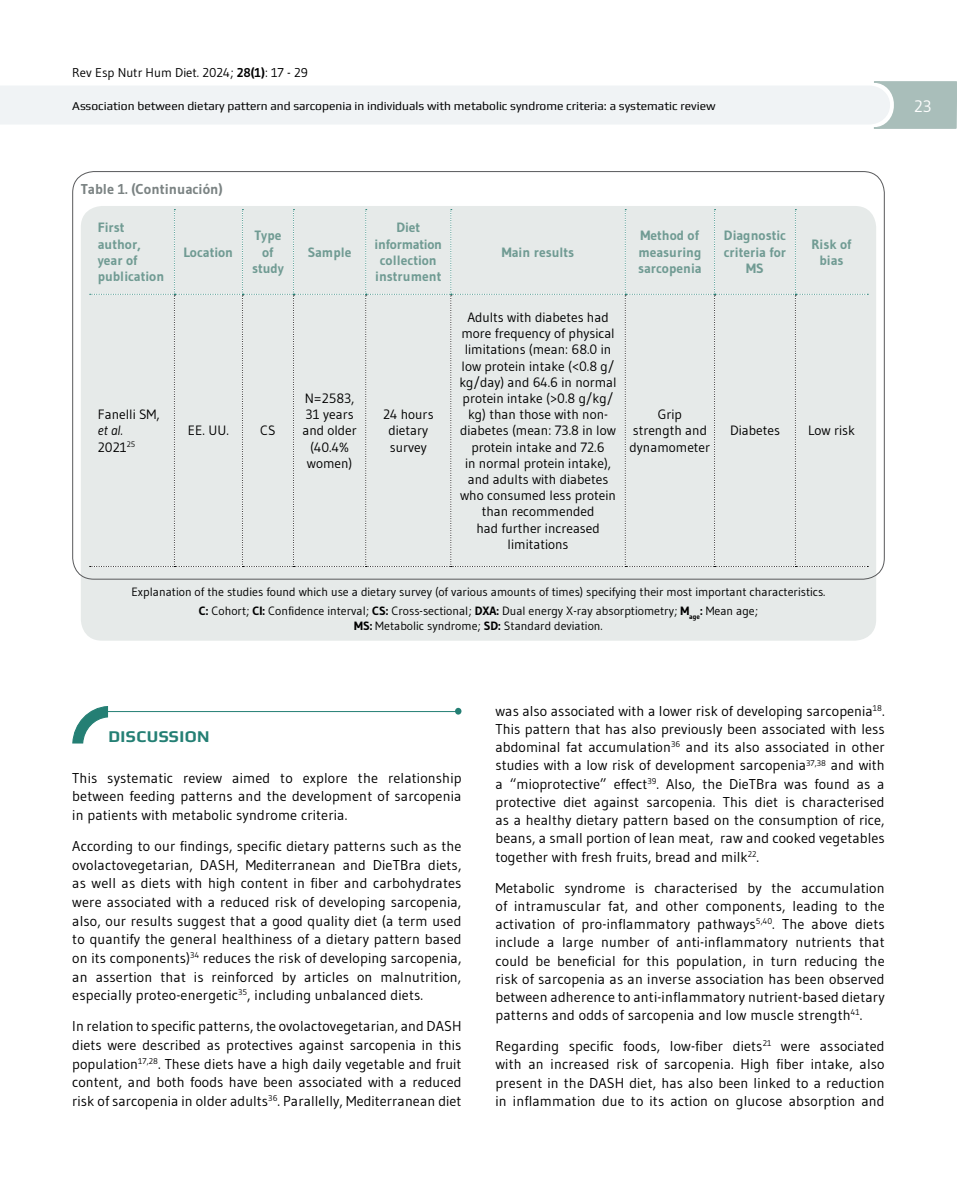
<style>
.page{position:relative;width:957px;height:1191px;background:#fff}
.page>*{position:absolute;margin:0;border:0;box-sizing:border-box;transform-origin:0 0}
.t1{font:700 16.5px "Play";letter-spacing:.03em;color:#247f74}
.t2{font:16.5px "Gudea";color:#fff}
.t3{font:14.25px/18.3px "Gudea";letter-spacing:.01em;color:#000;text-align:justify}
.t4{font:700 14.25px "Gudea";color:#7b8383}
.t5{font:13.5px/16.2px "Gudea";color:#000;text-align:center}
.t6{font:700 13.5px/16.2px "Gudea";color:#709b93;text-align:center}
.t7{font:italic 13.5px/16.2px "Gudea";color:#000}
.t8{font:12.75px "Gudea";color:#000}
.t9{font:12px/18.6px "Gudea";color:#000;text-align:center}
.t10{font:12px "Play";color:#000}
.s1{font-weight:700}
.s2{font-style:normal}
</style>
<div class="page">
<svg style="left:0;top:81px;width:957px;height:48px"></svg>
<hr style="left:101px;top:711px;width:355px;height:1px;background:#247f74">
<svg style="left:455px;top:708px;width:6px;height:6px"></svg>
<svg style="left:72px;top:706px;width:37px;height:38px"></svg>
<div style="left:81px;top:206px;width:795px;height:434px;background:#e6eae9;border-radius:21px"></div>
<svg style="left:90px;top:209px;width:778px;height:358px"></svg>
<p class="t8" style="left:72px;top:65px;width:237px">Rev Esp Nutr Hum Diet. 2024; <span class="s1">28(1)</span>: 17 - 29</p>
<p class="t10" style="left:72px;top:98px;width:645px">Association between dietary pattern and sarcopenia in individuals with metabolic syndrome criteria: a systematic review</p>
<p class="t2" style="left:914px;top:96px;width:19px">23</p>
<p class="t4" style="left:81px;top:180px;width:143px">Table 1. (Continuación)</p>
<p class="t6" style="left:98px;top:219px;width:68px;text-align:left">First author, year of publication</p>
<p class="t6" style="left:184px;top:244px;width:51px">Location</p>
<p class="t6" style="left:252px;top:227px;width:33px">Type of study</p>
<p class="t6" style="left:308px;top:244px;width:45px">Sample</p>
<p class="t6" style="left:374px;top:219px;width:69px">Diet information collection instrument</p>
<p class="t5" style="left:98px;top:406px;width:64px">Fanelli SM,</p>
<p class="t7" style="left:98px;top:422px;width:39px">et al.<br><span class="s2">2021</span><sup>25</sup></p>
<p class="t5" style="left:188px;top:422px;width:42px">EE. UU.</p>
<p class="t5" style="left:260px;top:422px;width:17px">CS</p>
<p class="t5" style="left:302px;top:390px;width:56px">N=2583,<br>31 years and older (40.4% women)</p>
<p class="t5" style="left:383px;top:406px;width:52px">24 hours dietary survey</p>
<p class="t6" style="left:502px;top:244px;width:74px">Main results</p>
<p class="t6" style="left:638px;top:227px;width:65px;text-align:left">Method of measuring sarcopenia</p>
<p class="t6" style="left:724px;top:227px;width:64px">Diagnostic criteria for<br>MS</p>
<p class="t6" style="left:811px;top:236px;width:42px">Risk of bias</p>
<p class="t5" style="left:459px;top:309px;width:159px">Adults with diabetes had more frequency of physical limitations (mean: 68.0 in low protein intake (&lt;0.8 g/ kg/day) and 64.6 in normal protein intake (&gt;0.8 g/kg/ kg) than those with non&shy;diabetes (mean: 73.8 in low protein intake and 72.6<br>in normal protein intake), and adults with diabetes who consumed less protein than recommended<br>had further increased limitations</p>
<p class="t5" style="left:629px;top:406px;width:82px">Grip<br>strength and dynamometer</p>
<p class="t5" style="left:730px;top:422px;width:51px">Diabetes</p>
<p class="t5" style="left:808px;top:422px;width:48px">Low risk</p>
<p class="t9" style="left:131px;top:583px;width:695px">Explanation of the studies found which use a dietary survey (of various amounts of times) specifying their most important characteristics.<br><span class="s1">C:</span> Cohort; <span class="s1">CI:</span> Confidence interval; <span class="s1">CS:</span> Cross-sectional; <span class="s1">DXA:</span> Dual energy X-ray absorptiometry; <span class="s1">M</span><sub>age</sub><span class="s1">:</span> Mean age;</p>
<p class="t9" style="left:354px;top:616px;width:250px"><span class="s1">MS:</span> Metabolic syndrome; <span class="s1">SD:</span> Standard deviation.</p>
<p class="t1" style="left:108px;top:727px;width:103px">DISCUSSION</p>
<p class="t3" style="left:72px;top:768px;width:391px">This systematic review aimed to explore the relationship between feeding patterns and the development of sarcopenia in patients with metabolic syndrome criteria.</p>
<p class="t3" style="left:72px;top:836px;width:391px">According to our findings, specific dietary patterns such as the ovolactovegetarian, DASH, Mediterranean and DieTBra diets, as well as diets with high content in fiber and carbohydrates were associated with a reduced risk of developing sarcopenia, also, our results suggest that a good quality diet (a term used to quantify the general healthiness of a dietary pattern based on its components)<sup>34</sup> reduces the risk of developing sarcopenia, an assertion that is reinforced by articles on malnutrition, especially proteo-energetic<sup>35</sup>, including unbalanced diets.</p>
<p class="t3" style="left:72px;top:1017px;width:391px">In relation to specific patterns, the ovolactovegetarian, and DASH diets were described as protectives against sarcopenia in this population<sup>17,28</sup>. These diets have a high daily vegetable and fruit content, and both foods have been associated with a reduced risk of sarcopenia in older adults<sup>36</sup>. Parallelly, Mediterranean diet</p>
<p class="t3" style="left:495px;top:701px;width:391px">was also associated with a lower risk of developing sarcopenia<sup>18</sup>.<br>This pattern that has also previously been associated with less abdominal fat accumulation<sup>36</sup> and its also associated in other studies with a low risk of development sarcopenia<sup>37,38</sup> and with a “mioprotective” effect<sup>39</sup>. Also, the DieTBra was found as a protective diet against sarcopenia. This diet is characterised as a healthy dietary pattern based on the consumption of rice, beans, a small portion of lean meat, raw and cooked vegetables together with fresh fruits, bread and milk<sup>22</sup>.</p>
<p class="t3" style="left:495px;top:878px;width:391px">Metabolic syndrome is characterised by the accumulation of intramuscular fat, and other components, leading to the activation of pro-inflammatory pathways<sup>5,40</sup>. The above diets include a large number of anti-inflammatory nutrients that could be beneficial for this population, in turn reducing the risk of sarcopenia as an inverse association has been observed between adherence to anti-inflammatory nutrient-based dietary patterns and odds of sarcopenia and low muscle strength<sup>41</sup>.</p>
<p class="t3" style="left:495px;top:1036px;width:391px">Regarding specific foods, low-fiber diets<sup>21</sup> were associated with an increased risk of sarcopenia. High fiber intake, also present in the DASH diet, has also been linked to a reduction in inflammation due to its action on glucose absorption and</p>
</div>
